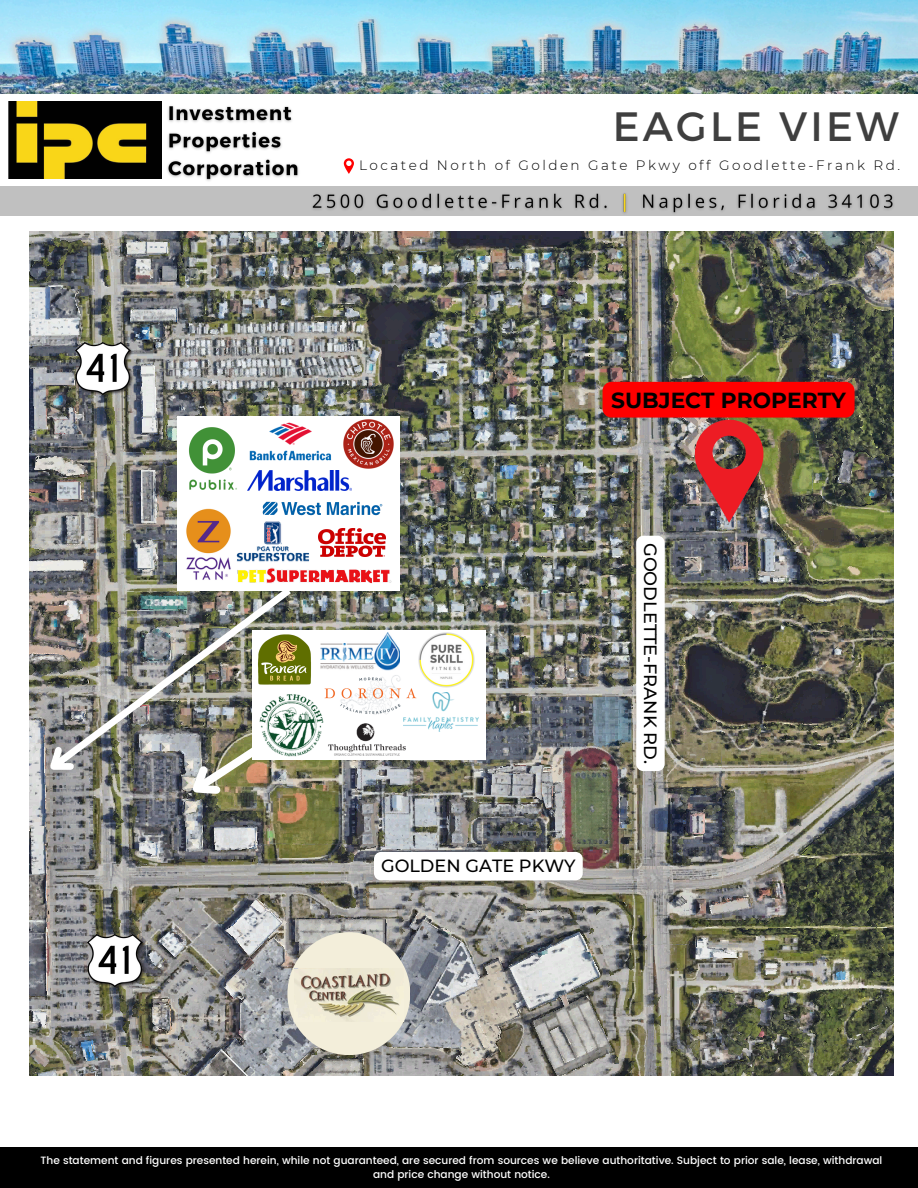
<style>
.page{position:relative;width:918px;height:1188px;background:#fff}
.page>*{position:absolute;margin:0;border:0;box-sizing:border-box;transform-origin:0 0}
.t1{font:40.95px "Montserrat";letter-spacing:.08em;color:#3f3f3f}
.t2{font:700 21.75px "Montserrat";color:#000}
.t3{font:500 17.85px "Montserrat";color:#000}
.t4{font:500 17.7px "Montserrat";color:#000}
.t5{font:300 13.65px "Montserrat";letter-spacing:.18em;color:#000}
.t6{font:500 10.5px/14.1px "Poppins";color:#fff;text-align:center}
</style>
<div class="page">
<div style="left:1px;top:1148px;width:917px;height:40px;background:#000"></div>
<img style="left:9px;top:101px;width:153px;height:78px">
<img style="left:0;top:0;width:918px;height:93px">
<div style="left:0;top:187px;width:918px;height:29px;background:#c0c0c0"></div>
<svg style="left:344px;top:158px;width:10px;height:16px"></svg>
<img style="left:30px;top:231px;width:864px;height:844px">
<img style="left:690px;top:418px;width:75px;height:105px">
<img style="left:167px;top:106px;width:132px;height:75px">
<img style="left:312px;top:193px;width:581px;height:20px">
<svg style="left:374px;top:852px;width:209px;height:28px"></svg>
<div style="left:636px;top:536px;width:29px;height:235px;background:#fff;border-radius:7px"></div>
<img style="left:85px;top:932px;width:62px;height:60px">
<img style="left:74px;top:340px;width:62px;height:60px">
<div style="left:287px;top:932px;width:123px;height:123px;background:#f3eeda;border-radius:50%"></div>
<img style="left:295px;top:969px;width:104px;height:52px">
<div style="left:252px;top:630px;width:234px;height:129px;background:#fff"></div>
<img style="left:173px;top:760px;width:147px;height:55px">
<img style="left:298px;top:637px;width:23px;height:48px">
<img style="left:321px;top:632px;width:79px;height:39px">
<img style="left:403px;top:692px;width:76px;height:40px">
<img style="left:419px;top:632px;width:55px;height:55px">
<img style="left:298px;top:694px;width:26px;height:66px">
<img style="left:324px;top:675px;width:93px;height:41px">
<img style="left:328px;top:724px;width:81px;height:32px">
<div style="left:178px;top:416px;width:222px;height:174px;background:#fff"></div>
<img style="left:44px;top:581px;width:254px;height:195px">
<svg style="left:33px;top:737px;width:51px;height:52px"></svg>
<img style="left:189px;top:427px;width:48px;height:63px">
<img style="left:247px;top:471px;width:105px;height:20px">
<img style="left:249px;top:422px;width:83px;height:39px">
<img style="left:186px;top:508px;width:45px;height:72px">
<img style="left:231px;top:567px;width:161px;height:20px">
<img style="left:262px;top:501px;width:121px;height:15px">
<img style="left:344px;top:419px;width:49px;height:50px">
<img style="left:318px;top:528px;width:68px;height:28px">
<img style="left:236px;top:521px;width:73px;height:41px">
<div style="left:603px;top:382px;width:252px;height:36px;background:#f00;border-radius:9px"></div>
<h6 class="t1" style="left:613px;top:100px;width:287px">EAGLE VIEW</h6>
<p class="t5" style="left:359px;top:157px;width:542px">Located North of Golden Gate Pkwy off Goodlette-Frank Rd.</p>
<h3 class="t2" style="left:611px;top:387px;width:236px">SUBJECT PROPERTY</h3>
<p class="t4" style="left:381px;top:855px;width:196px">GOLDEN GATE PKWY</p>
<p class="t3" style="left:662px;top:543px;width:223px;rotate:90deg">GOODLETTE-FRANK RD.</p>
<p class="t6" style="left:41px;top:1154px;width:843px">The statement and figures presented herein, while not guaranteed, are secured from sources we believe authoritative. Subject to prior sale, lease, withdrawal and price change without notice.</p>
</div>
